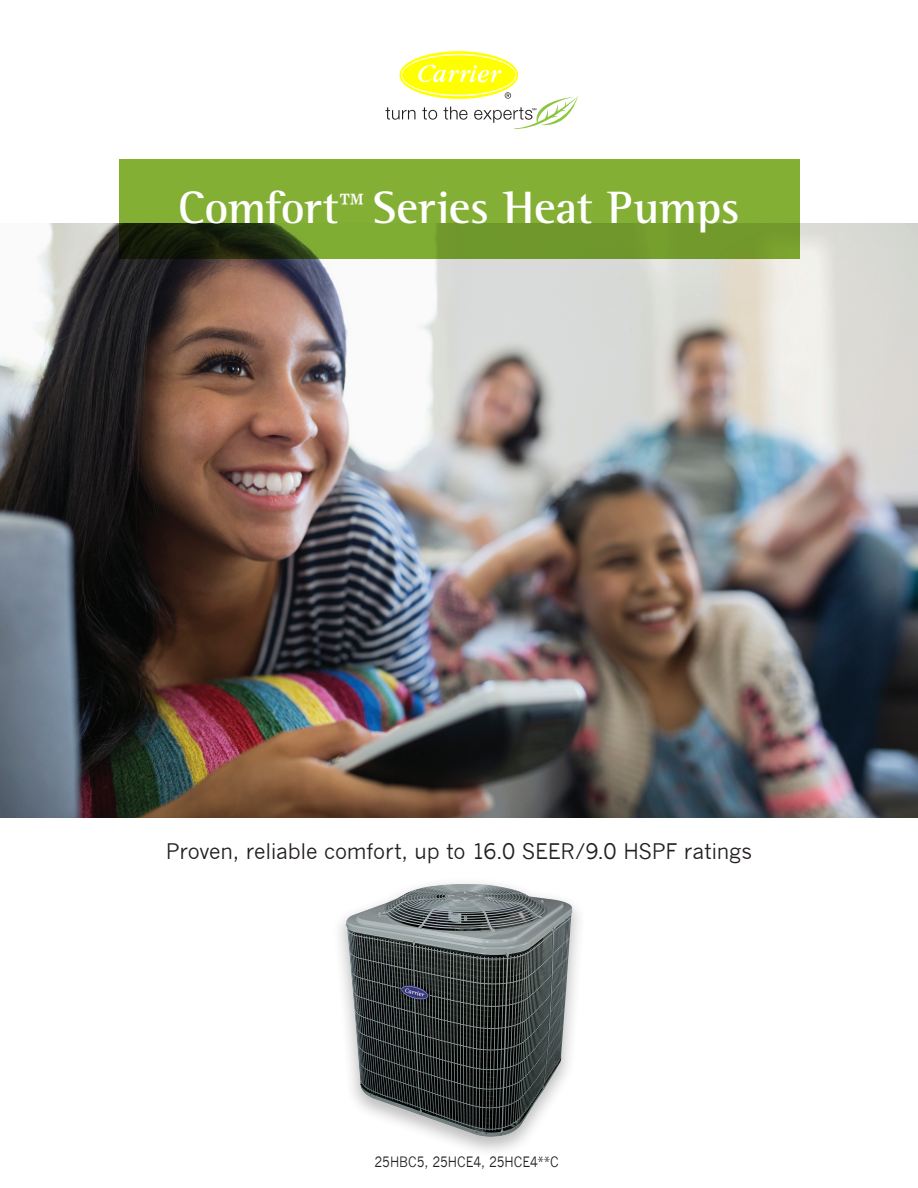
<style>
.page{position:relative;width:918px;height:1188px;background:#fff}
.page>*{position:absolute;margin:0;border:0;box-sizing:border-box;transform-origin:0 0}
.t1{font:700 46.5px "Rotis Semi Serif";letter-spacing:-.01em;color:#fff}
.t2{font:21px "News Gothic";letter-spacing:-.015em;color:#231f20}
.t3{font:13.95px "News Gothic";letter-spacing:-.01em;color:#231f20;scale:.9 1}
.s1{font-size:39px}
</style>
<div class="page">
<img style="left:0;top:224px;width:918px;height:594px">
<svg style="left:119px;top:159px;width:680px;height:99px;background:#759d2e"></svg>
<svg style="left:385px;top:107px;width:30px;height:13px"></svg>
<svg style="left:422px;top:107px;width:15px;height:13px"></svg>
<svg style="left:444px;top:107px;width:24px;height:13px"></svg>
<svg style="left:474px;top:92px;width:104px;height:37px"></svg>
<svg style="left:400px;top:51px;width:118px;height:48px"></svg>
<svg style="left:401px;top:54px;width:115px;height:42px"></svg>
<div style="left:402px;top:55px;width:114px;height:40px;background:#ff0;border-radius:50%"></div>
<svg style="left:418px;top:64px;width:84px;height:19px"></svg>
<div style="left:332px;top:876px;width:255px;height:282px;background:#231f20;opacity:.3"></div>
<img style="left:345px;top:884px;width:227px;height:255px">
<h1 class="t1" style="left:178px;top:191px;width:563px">Comfort<span class="s1">™</span> Series Heat Pumps</h1>
<p class="t2" style="left:166px;top:844px;width:588px">Proven, reliable comfort, up to 16.0 SEER/9.0 HSPF ratings</p>
<p class="t3" style="left:375px;top:1156px;width:206px">25HBC5, 25HCE4, 25HCE4**C</p>
</div>
